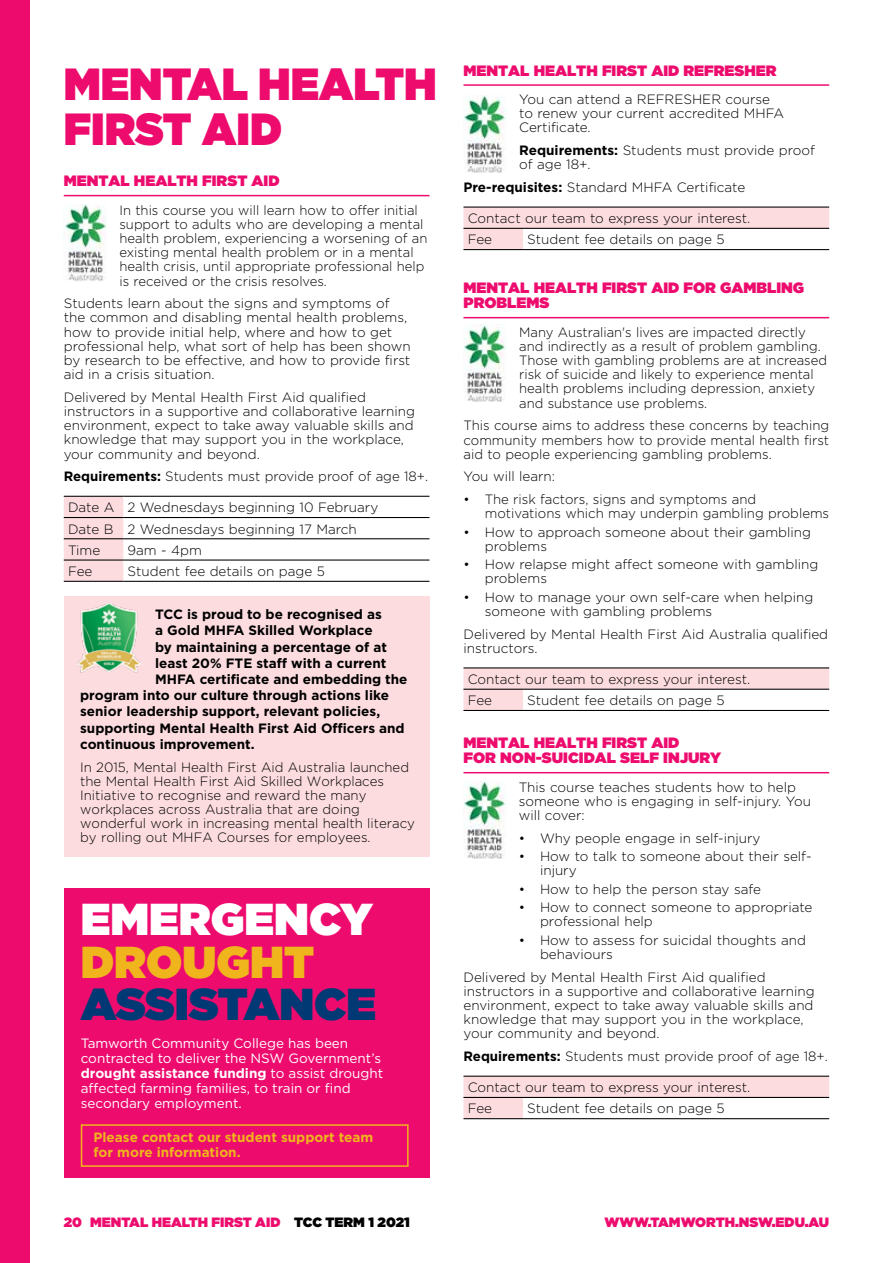
<style>
.page{position:relative;width:893px;height:1263px;background:#fff}
.page>*{position:absolute;margin:0;border:0;box-sizing:border-box;transform-origin:0 0}
.t1{font:900 45px/45px "Gotham";color:#ed0c6e;scale:.95 1}
.t2{font:900 44.7px "Gotham";color:#003974}
.t3{font:900 44.7px "Gotham";color:#fff}
.t4{font:900 44.7px "Gotham";color:#f0b51c}
.t5{font:900 15px/15.8px "Gotham";color:#ed0c6e}
.t6{font:300 13.5px/14.1px "Gotham";color:#000}
.t7{font:700 13.5px "Gotham";color:#000}
.t8{font:13.5px/15px "Gotham";color:#fff}
.t9{font:900 13.5px "Gotham";color:#ed0c6e}
.t10{font:700 13.5px/15px "Gotham";color:#f0b51c}
.s1{font-weight:700}
.s2{color:#000}
</style>
<div class="page">
<hr style="left:64px;top:195px;width:365px;height:1px;background:#ed0c6e">
<div style="left:64px;top:497px;width:59px;height:84px;background:#fcdcdf"></div>
<hr style="left:64px;top:496px;width:59px;height:1px;background:#000">
<hr style="left:123px;top:496px;width:306px;height:1px;background:#000">
<hr style="left:64px;top:517px;width:59px;height:1px;background:#000">
<hr style="left:123px;top:517px;width:306px;height:1px;background:#000">
<hr style="left:64px;top:538px;width:59px;height:1px;background:#000">
<hr style="left:123px;top:538px;width:306px;height:1px;background:#000">
<hr style="left:64px;top:559px;width:59px;height:2px;background:#000">
<hr style="left:123px;top:559px;width:306px;height:2px;background:#000">
<hr style="left:64px;top:581px;width:59px;height:1px;background:#000">
<hr style="left:123px;top:581px;width:306px;height:1px;background:#000">
<div style="left:0;top:0;width:30px;height:1263px;background:#ed0c6e"></div>
<hr style="left:463px;top:84px;width:366px;height:2px;background:#ed0c6e">
<svg style="left:463px;top:208px;width:366px;height:41px"></svg>
<hr style="left:463px;top:249px;width:60px;height:1px;background:#000">
<hr style="left:523px;top:249px;width:306px;height:1px;background:#000">
<hr style="left:463px;top:228px;width:60px;height:1px;background:#000">
<hr style="left:523px;top:228px;width:306px;height:1px;background:#000">
<hr style="left:463px;top:207px;width:60px;height:1px;background:#000">
<hr style="left:523px;top:207px;width:306px;height:1px;background:#000">
<img style="left:463px;top:95px;width:42px;height:77px">
<hr style="left:463px;top:317px;width:366px;height:1px;background:#ed0c6e">
<svg style="left:463px;top:668px;width:366px;height:42px"></svg>
<hr style="left:463px;top:710px;width:60px;height:1px;background:#000">
<hr style="left:523px;top:710px;width:306px;height:1px;background:#000">
<hr style="left:463px;top:689px;width:60px;height:1px;background:#000">
<hr style="left:523px;top:689px;width:306px;height:1px;background:#000">
<hr style="left:463px;top:667px;width:60px;height:1px;background:#000">
<hr style="left:523px;top:667px;width:306px;height:1px;background:#000">
<img style="left:463px;top:325px;width:42px;height:77px">
<img style="left:64px;top:204px;width:42px;height:77px">
<div style="left:64px;top:597px;width:365px;height:260px;background:#fcdcdf"></div>
<div style="left:64px;top:889px;width:365px;height:289px;background:#ed0c6e"></div>
<div style="left:81px;top:1124px;width:328px;height:43px;border:2px solid #f0b51c"></div>
<hr style="left:463px;top:772px;width:366px;height:1px;background:#ed0c6e">
<svg style="left:463px;top:1077px;width:366px;height:41px"></svg>
<hr style="left:463px;top:1118px;width:60px;height:1px;background:#000">
<hr style="left:523px;top:1118px;width:306px;height:1px;background:#000">
<hr style="left:463px;top:1097px;width:60px;height:1px;background:#000">
<hr style="left:523px;top:1097px;width:306px;height:1px;background:#000">
<hr style="left:463px;top:1076px;width:60px;height:1px;background:#000">
<hr style="left:523px;top:1076px;width:306px;height:1px;background:#000">
<img style="left:463px;top:781px;width:42px;height:77px">
<img style="left:77px;top:602px;width:64px;height:71px">
<h1 class="t1" style="left:64px;top:61px;width:394px">MENTAL HEALTH<br>FIRST AID</h1>
<p class="t5" style="left:64px;top:173px;width:217px">MENTAL HEALTH FIRST AID</p>
<p class="t6" style="left:119px;top:202px;width:310px">In this course you will learn how to offer initial support to adults who are developing a mental health problem, experiencing a worsening of an existing mental health problem or in a mental health crisis, until appropriate professional help is received or the crisis resolves.</p>
<p class="t6" style="left:64px;top:296px;width:348px">Students learn about the signs and symptoms of the common and disabling mental health problems, how to provide initial help, where and how to get professional help, what sort of help has been shown by research to be effective, and how to provide first aid in a crisis situation.</p>
<p class="t6" style="left:64px;top:390px;width:353px">Delivered by Mental Health First Aid qualified instructors in a supportive and collaborative learning environment, expect to take away valuable skills and knowledge that may support you in the workplace, your community and beyond.</p>
<p class="t6" style="left:64px;top:469px;width:366px"><span class="s1">Requirements:</span> Students must provide proof of age 18+.</p>
<p class="t6" style="left:68px;top:496px;width:312px;line-height:21.3px">Date A 2 Wednesdays beginning 10 February<br>Date B 2 Wednesdays beginning 17 March<br>Time</p>
<p class="t6" style="left:128px;top:543px;width:76px">9am - 4pm</p>
<p class="t6" style="left:68px;top:564px;width:26px">Fee</p>
<p class="t6" style="left:128px;top:564px;width:199px">Student fee details on page 5</p>
<p class="t7" style="left:155px;top:605px;width:228px">TCC is proud to be recognised as</p>
<p class="t7" style="left:155px;top:622px;width:219px">a Gold MHFA Skilled Workplace</p>
<p class="t7" style="left:155px;top:638px;width:233px">by maintaining a percentage of at</p>
<p class="t7" style="left:155px;top:654px;width:233px">least 20% FTE staff with a current</p>
<p class="t7" style="left:155px;top:670px;width:254px">MHFA certificate and embedding the</p>
<p class="t7" style="left:80px;top:686px;width:310px">program into our culture through actions like</p>
<p class="t7" style="left:80px;top:703px;width:302px">senior leadership support, relevant policies,</p>
<p class="t7" style="left:80px;top:719px;width:326px">supporting Mental Health First Aid Officers and</p>
<p class="t7" style="left:80px;top:735px;width:176px">continuous improvement.</p>
<p class="t6" style="left:80px;top:759px;width:336px">In 2015, Mental Health First Aid Australia launched the Mental Health First Aid Skilled Workplaces Initiative to recognise and reward the many workplaces across Australia that are doing wonderful work in increasing mental health literacy by rolling out MHFA Courses for employees.</p>
<h2 class="t3" style="left:81px;top:887px;width:293px">EMERGENCY</h2>
<h2 class="t4" style="left:81px;top:930px;width:235px">DROUGHT</h2>
<h2 class="t2" style="left:81px;top:972px;width:297px">ASSISTANCE</h2>
<p class="t8" style="left:81px;top:1036px;width:304px">Tamworth Community College has been contracted to deliver the NSW Government’s <span class="s1">drought assistance funding</span> to assist drought affected farming families, to train or find secondary employment.</p>
<p class="t10" style="left:94px;top:1129px;width:281px">Please contact our student support team for more information.</p>
<p class="t9" style="left:64px;top:1212px;width:348px">20 MENTAL HEALTH FIRST AID <span class="s2">TCC TERM 1 2021</span></p>
<p class="t5" style="left:463px;top:62px;width:315px">MENTAL HEALTH FIRST AID REFRESHER</p>
<p class="t6" style="left:519px;top:92px;width:266px">You can attend a REFRESHER course to renew your current accredited MHFA<br>Certificate.</p>
<p class="t6" style="left:519px;top:143px;width:297px"><span class="s1">Requirements:</span> Students must provide proof of age 18+.</p>
<p class="t6" style="left:463px;top:180px;width:283px"><span class="s1">Pre-requisites:</span> Standard MHFA Certificate</p>
<p class="t6" style="left:468px;top:207px;width:284px;line-height:21.3px">Contact our team to express your interest.<br>Fee</p>
<p class="t6" style="left:527px;top:232px;width:199px">Student fee details on page 5</p>
<p class="t5" style="left:463px;top:279px;width:342px">MENTAL HEALTH FIRST AID FOR GAMBLING<br>PROBLEMS</p>
<p class="t6" style="left:519px;top:325px;width:309px">Many Australian's lives are impacted directly and indirectly as a result of problem gambling.<br>Those with gambling problems are at increased risk of suicide and likely to experience mental health problems including depression, anxiety and substance use problems.</p>
<p class="t6" style="left:463px;top:418px;width:367px;text-align:justify">This course aims to address these concerns by teaching community members how to provide mental health first aid to people experiencing gambling problems.</p>
<p class="t6" style="left:463px;top:469px;width:93px">You will learn:</p>
<p class="t6" style="left:485px;top:492px;width:346px;text-indent:-21px">• The risk factors, signs and symptoms and motivations which may underpin gambling problems</p>
<p class="t6" style="left:485px;top:524px;width:328px;text-indent:-21px">• How to approach someone about their gambling problems</p>
<p class="t6" style="left:485px;top:557px;width:335px;text-indent:-21px">• How relapse might affect someone with gambling problems</p>
<p class="t6" style="left:485px;top:590px;width:330px;text-indent:-21px">• How to manage your own self-care when helping someone with gambling problems</p>
<p class="t6" style="left:463px;top:626px;width:366px">Delivered by Mental Health First Aid Australia qualified instructors.</p>
<p class="t6" style="left:468px;top:668px;width:284px;line-height:21.3px">Contact our team to express your interest.<br>Fee</p>
<p class="t6" style="left:527px;top:693px;width:199px">Student fee details on page 5</p>
<p class="t5" style="left:463px;top:734px;width:259px">MENTAL HEALTH FIRST AID<br>FOR NON-SUICIDAL SELF INJURY</p>
<p class="t6" style="left:519px;top:780px;width:294px">This course teaches students how to help someone who is engaging in self-injury. You will cover:</p>
<p class="t6" style="left:519px;top:831px;width:243px">• Why people engage in self-injury</p>
<p class="t6" style="left:540px;top:849px;width:273px;text-indent:-21px">• How to talk to someone about their self&shy;injury</p>
<p class="t6" style="left:519px;top:882px;width:244px">• How to help the person stay safe</p>
<p class="t6" style="left:540px;top:900px;width:274px;text-indent:-21px">• How to connect someone to appropriate professional help</p>
<p class="t6" style="left:540px;top:933px;width:268px;text-indent:-21px">• How to assess for suicidal thoughts and behaviours</p>
<p class="t6" style="left:463px;top:969px;width:353px">Delivered by Mental Health First Aid qualified instructors in a supportive and collaborative learning environment, expect to take away valuable skills and knowledge that may support you in the workplace, your community and beyond.</p>
<p class="t6" style="left:463px;top:1049px;width:366px"><span class="s1">Requirements:</span> Students must provide proof of age 18+.</p>
<p class="t6" style="left:468px;top:1076px;width:284px;line-height:21.3px">Contact our team to express your interest.<br>Fee</p>
<p class="t6" style="left:527px;top:1101px;width:199px">Student fee details on page 5</p>
<p class="t9" style="left:604px;top:1212px;width:226px">WWW.TAMWORTH.NSW.EDU.AU</p>
</div>
